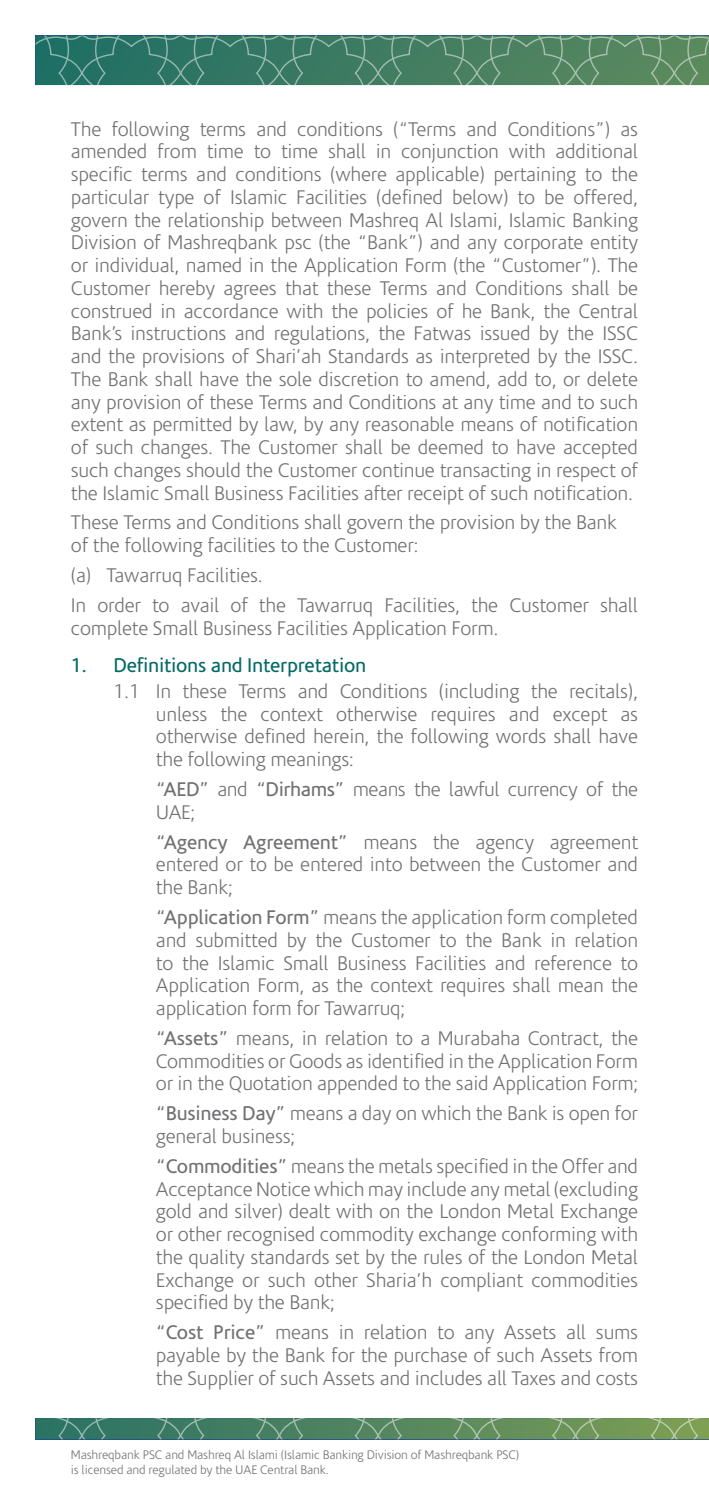
<style>
.page{position:relative;width:709px;height:1489px;background:#fff}
.page>*{position:absolute;margin:0;border:0;box-sizing:border-box;transform-origin:0 0}
.t1{font:300 20px/22.8px "Corisande";letter-spacing:-.01em;color:#717073;text-align:justify}
.t2{font:20px "Corisande";letter-spacing:-.01em;color:#036a65}
.t3{font:300 12.5px/15px "Corisande";letter-spacing:-.01em;color:#717073}
.s1{font-weight:400}
</style>
<div class="page">
<svg style="left:35px;top:35px;width:674px;height:50px;background:#468169"></svg>
<svg style="left:35px;top:1418px;width:674px;height:21px;background:#598a64"></svg>
<p class="t1" style="left:71px;top:118px;width:568px">The following terms and conditions (“Terms and Conditions”) as amended from time to time shall in conjunction with additional specific terms and conditions (where applicable) pertaining to the particular type of Islamic Facilities (defined below) to be offered, govern the relationship between Mashreq Al Islami, Islamic Banking Division of Mashreqbank psc (the “Bank”) and any corporate entity or individual, named in the Application Form (the “Customer”). The Customer hereby agrees that these Terms and Conditions shall be construed in accordance with the policies of he Bank, the Central Bank’s instructions and regulations, the Fatwas issued by the ISSC and the provisions of Shari’ah Standards as interpreted by the ISSC.<br>The Bank shall have the sole discretion to amend, add to, or delete any provision of these Terms and Conditions at any time and to such extent as permitted by law, by any reasonable means of notification of such changes. The Customer shall be deemed to have accepted such changes should the Customer continue transacting in respect of the Islamic Small Business Facilities after receipt of such notification.</p>
<p class="t1" style="left:71px;top:512px;width:547px">These Terms and Conditions shall govern the provision by the Bank of the following facilities to the Customer:</p>
<p class="t1" style="left:71px;top:561px;width:568px;line-height:29.8px">(a) Tawarruq Facilities.<br>In order to avail of the Tawarruq Facilities, the Customer shall</p>
<p class="t1" style="left:71px;top:617px;width:429px">complete Small Business Facilities Application Form.</p>
<p class="t2" style="left:71px;top:653px;width:297px">1. Definitions and Interpretation</p>
<p class="t1" style="left:156px;top:680px;width:483px;text-indent:-43px">1.1 In these Terms and Conditions (including the recitals), unless the context otherwise requires and except as otherwise defined herein, the following words shall have the following meanings:</p>
<p class="t1" style="left:156px;top:778px;width:483px"><span class="s1">“AED”</span> and <span class="s1">“Dirhams”</span> means the lawful currency of the<br>UAE;</p>
<p class="t1" style="left:156px;top:831px;width:483px"><span class="s1">“Agency Agreement”</span> means the agency agreement entered or to be entered into between the Customer and the Bank;</p>
<p class="t1" style="left:156px;top:906px;width:483px"><span class="s1">“Application Form”</span> means the application form completed and submitted by the Customer to the Bank in relation to the Islamic Small Business Facilities and reference to Application Form, as the context requires shall mean the application form for Tawarruq;</p>
<p class="t1" style="left:156px;top:1027px;width:483px"><span class="s1">“Assets”</span> means, in relation to a Murabaha Contract, the Commodities or Goods as identified in the Application Form or in the Quotation appended to the said Application Form;</p>
<p class="t1" style="left:156px;top:1102px;width:483px"><span class="s1">“Business Day”</span> means a day on which the Bank is open for general business;</p>
<p class="t1" style="left:156px;top:1155px;width:483px"><span class="s1">“Commodities”</span> means the metals specified in the Offer and Acceptance Notice which may include any metal (excluding gold and silver) dealt with on the London Metal Exchange or other recognised commodity exchange conforming with the quality standards set by the rules of the London Metal Exchange or such other Sharia’h compliant commodities specified by the Bank;</p>
<p class="t1" style="left:156px;top:1321px;width:483px"><span class="s1">“Cost Price”</span> means in relation to any Assets all sums payable by the Bank for the purchase of such Assets from the Supplier of such Assets and includes all Taxes and costs</p>
<p class="t3" style="left:71px;top:1446px;width:450px">Mashreqbank PSC and Mashreq Al Islami (Islamic Banking Division of Mashreqbank PSC) is licensed and regulated by the UAE Central Bank.</p>
</div>
